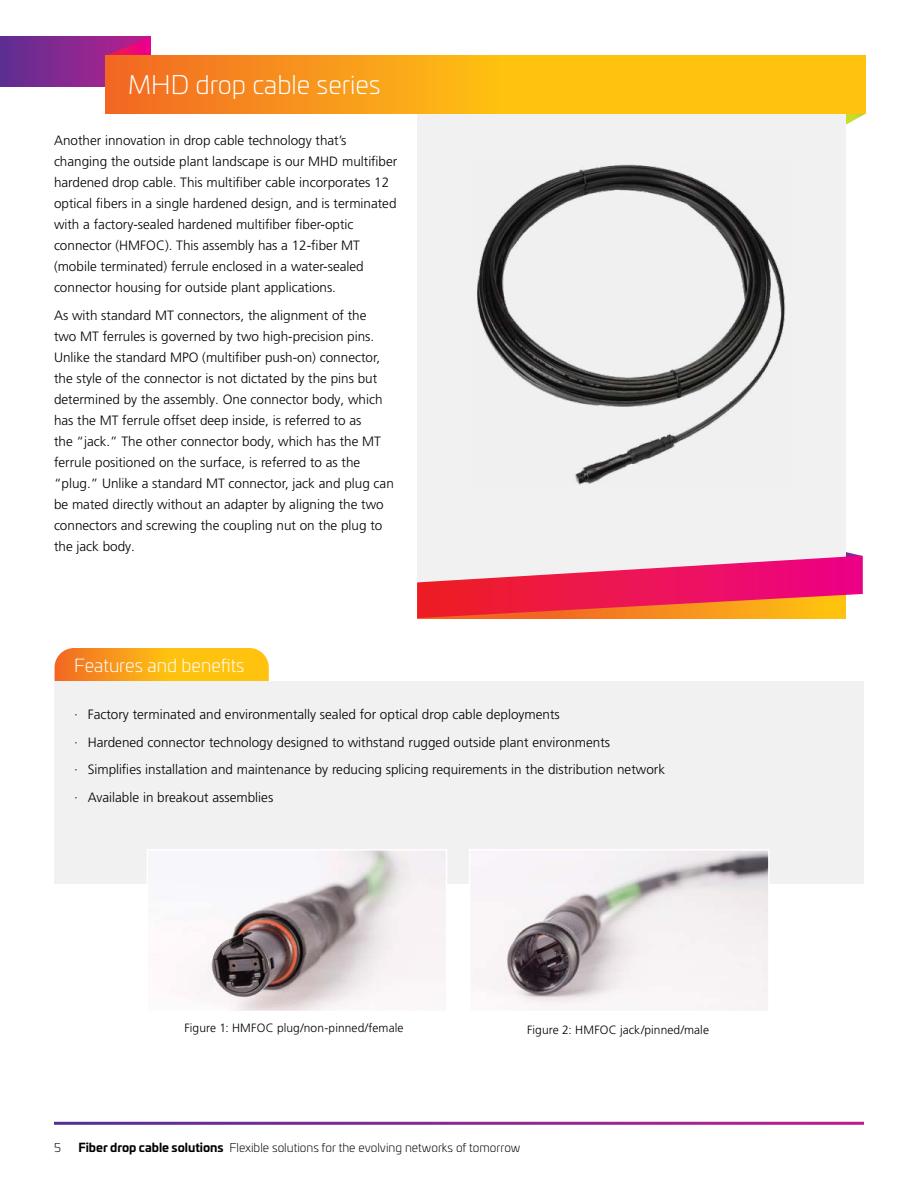
<style>
.page{position:relative;width:918px;height:1188px;background:#fff}
.page>*{position:absolute;margin:0;border:0;box-sizing:border-box;transform-origin:0 0}
.t1{font:300 25.5px "Univia Pro";color:#fff}
.t2{font:300 18px "Univia Pro";color:#fff}
.t3{font:300 13.5px/21px "Frutiger LT Pro";color:#000}
.t4{font:300 12px "Univia Pro";color:#000}
.t5{font:300 12px "Frutiger LT Pro";letter-spacing:.005em;color:#000}
.s1{font-weight:700}
</style>
<div class="page">
<svg style="left:55px;top:648px;width:214px;height:34px;background:#fbae20"></svg>
<div style="left:54px;top:682px;width:810px;height:202px;background:#f1f1f2"></div>
<svg style="left:846px;top:114px;width:19px;height:11px"></svg>
<div style="left:417px;top:114px;width:429px;height:487px;background:#f1f1f2"></div>
<svg style="left:0;top:36px;width:151px;height:50px;background:#7f298f"></svg>
<svg style="left:106px;top:37px;width:44px;height:18px"></svg>
<img style="left:477px;top:164px;width:309px;height:321px">
<svg style="left:106px;top:55px;width:759px;height:59px;background:#fba915"></svg>
<svg style="left:417px;top:618px;width:428px;height:1px"></svg>
<svg style="left:417px;top:552px;width:446px;height:66px"></svg>
<img style="left:194px;top:852px;width:250px;height:157px">
<div style="left:147px;top:849px;width:300px;height:163px;border:2px solid #fff"></div>
<img style="left:472px;top:852px;width:295px;height:157px">
<div style="left:469px;top:849px;width:301px;height:163px;border:2px solid #fff"></div>
<h1 class="t1" style="left:128px;top:67px;width:254px">MHD drop cable series</h1>
<p class="t3" style="left:54px;top:130px;width:345px">Another innovation in drop cable technology that’s changing the outside plant landscape is our MHD multifiber hardened drop cable. This multifiber cable incorporates 12 optical fibers in a single hardened design, and is terminated with a factory-sealed hardened multifiber fiber-optic connector (HMFOC). This assembly has a 12-fiber MT (mobile terminated) ferrule enclosed in a water-sealed connector housing for outside plant applications.</p>
<p class="t3" style="left:54px;top:305px;width:341px">As with standard MT connectors, the alignment of the<br>two MT ferrules is governed by two high-precision pins.<br>Unlike the standard MPO (multifiber push-on) connector, the style of the connector is not dictated by the pins but determined by the assembly. One connector body, which has the MT ferrule offset deep inside, is referred to as<br>the “jack.” The other connector body, which has the MT ferrule positioned on the surface, is referred to as the “plug.” Unlike a standard MT connector, jack and plug can be mated directly without an adapter by aligning the two connectors and screwing the coupling nut on the plug to the jack body.</p>
<h2 class="t2" style="left:74px;top:653px;width:172px">Features and benefits</h2>
<p class="t3" style="left:74px;top:700px;width:592px;line-height:27.8px">· Factory terminated and environmentally sealed for optical drop cable deployments<br>· Hardened connector technology designed to withstand rugged outside plant environments<br>· Simplifies installation and maintenance by reducing splicing requirements in the distribution network · Available in breakout assemblies</p>
<p class="t5" style="left:184px;top:1021px;width:221px">Figure 1: HMFOC plug/non-pinned/female</p>
<p class="t5" style="left:527px;top:1023px;width:183px">Figure 2: HMFOC jack/pinned/male</p>
<p class="t4" style="left:54px;top:1139px;width:8px">5</p>
<p class="t4" style="left:78px;top:1139px;width:444px"><span class="s1">Fiber drop cable solutions</span> Flexible solutions for the evolving networks of tomorrow</p>
</div>
